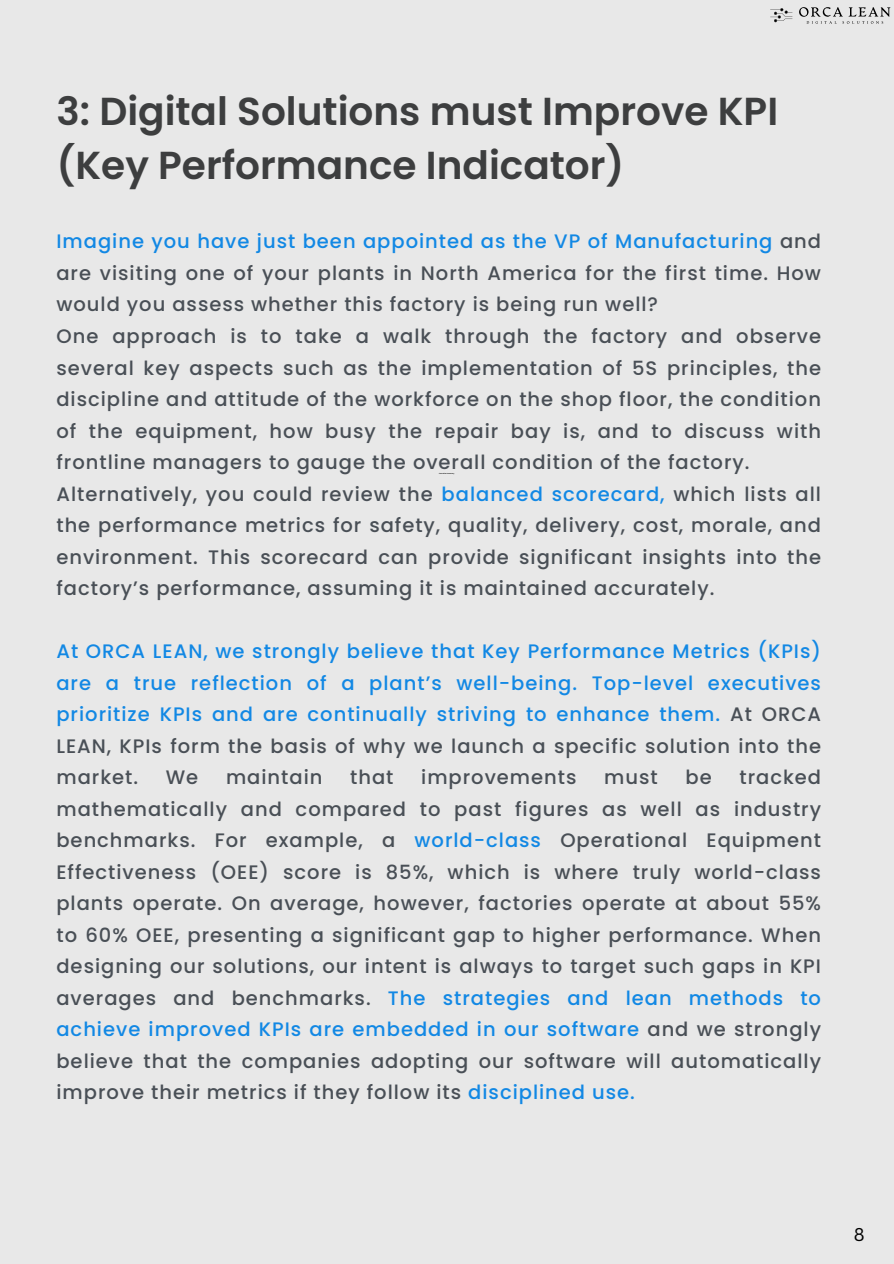
<style>
.page{position:relative;width:894px;height:1264px;background:#fff}
.page>*{position:absolute;margin:0;border:0;box-sizing:border-box;transform-origin:0 0}
.t1{font:600 39px/54px "Poppins";color:#3d3e3f}
.t2{font:500 19.5px/31.5px "Poppins";letter-spacing:.05em;color:#494f56}
.t3{font:500 19.5px/31.5px "Poppins";letter-spacing:.05em;color:#1288e4;text-align:justify}
.t4{font:18px "Canva Sans";color:#000}
.s1{color:#1288e4}
.s2{color:#494f56}
</style>
<div class="page">
<div style="left:0;top:0;width:893px;height:1263px;background:#e8e8e8"></div>
<svg style="left:770px;top:8px;width:22px;height:14px"></svg>
<svg style="left:799px;top:7px;width:91px;height:17px"></svg>
<h2 class="t1" style="left:56px;top:84px;width:723px">3: Digital Solutions must Improve KPI (Key Performance Indicator)</h2>
<h2 class="t2" style="left:56px;top:226px;width:765px"><span class="s1">Imagine you have just been appointed as the VP of Manufacturing</span> and are visiting one of your plants in North America for the first time. How would you assess whether this factory is being run well?<br>One approach is to take a walk through the factory and observe several key aspects such as the implementation of 5S principles, the discipline and attitude of the workforce on the shop floor, the condition of the equipment, how busy the repair bay is, and to discuss with frontline managers to gauge the overall condition of the factory.<br>Alternatively, you could review the <span class="s1">balanced scorecard,</span> which lists all the performance metrics for safety, quality, delivery, cost, morale, and environment. This scorecard can provide significant insights into the factory’s performance, assuming it is maintained accurately.</h2>
<p class="t3" style="left:56px;top:635px;width:765px">At ORCA LEAN, we strongly believe that Key Performance Metrics (KPIs) are a true reflection of a plant’s well-being. Top-level executives prioritize KPIs and are continually striving to enhance them. <span class="s2">At ORCA LEAN, KPIs form the basis of why we launch a specific solution into the market.</span></p>
<p class="t2" style="left:166px;top:761px;width:34px">We</p>
<p class="t2" style="left:226px;top:761px;width:98px">maintain</p>
<p class="t2" style="left:350px;top:761px;width:45px">that</p>
<p class="t2" style="left:421px;top:761px;width:157px">improvements</p>
<p class="t2" style="left:604px;top:761px;width:55px">must</p>
<p class="t2" style="left:685px;top:761px;width:28px">be</p>
<p class="t2" style="left:56px;top:761px;width:765px;text-align:justify;text-indent:682px">tracked mathematically and compared to past figures as well as industry benchmarks. For example, a <span class="s1">world-class</span> Operational Equipment Effectiveness (OEE) score is 85%, which is where truly world-class plants operate. On average, however, factories operate at about 55% to 60% OEE, presenting a significant gap to higher performance. When designing our solutions, our intent is always to target such gaps in KPI averages and benchmarks. <span class="s1">The strategies and lean methods to achieve improved KPIs are embedded in our software</span> and we strongly believe that the companies adopting our software will automatically improve their metrics if they follow its <span class="s1">disciplined use.</span></p>
<h1 class="t4" style="left:853px;top:1221px;width:12px">8</h1>
</div>
